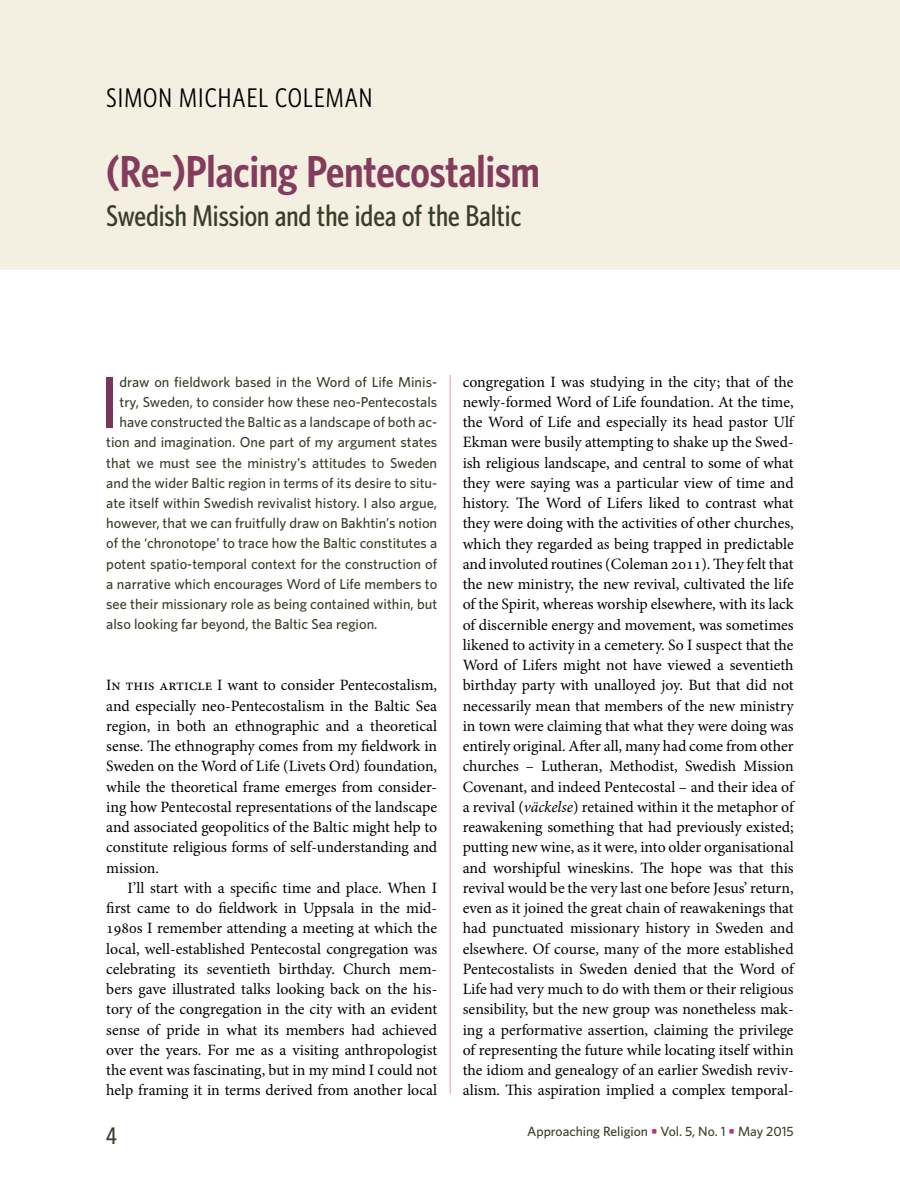
<style>
.page{position:relative;width:900px;height:1200px;background:#fff}
.page>*{position:absolute;margin:0;border:0;box-sizing:border-box;transform-origin:0 0}
.t1{font:500 72.45px "Whitney";color:#78365a}
.t2{font:600 45px "Whitney Condensed";color:#843c5d}
.t3{font:500 30px "Whitney Condensed";color:#393e29}
.t4{font:27px "Whitney Condensed";letter-spacing:.04em;color:#000}
.t5{font:500 24px "Whitney Condensed";color:#393e29}
.t6{font:15.75px/20.2px "Minion Pro";letter-spacing:-.01em;color:#000;text-align:justify}
.t7{font:500 14.4px "Whitney";color:#393e29}
.t8{font:500 13.5px "Whitney";color:#393e29}
.s1{font-style:italic}
.s2{font-weight:700;color:#c23272}
</style>
<div class="page">
<hr style="left:450px;top:375px;width:1px;height:719px;background:#e69cba">
<div style="left:0;top:0;width:900px;height:270px;background:#f3f0e1"></div>
<h3 class="t4" style="left:106px;top:81px;width:268px">SIMON MICHAEL COLEMAN</h3>
<h2 class="t2" style="left:106px;top:144px;width:435px">(Re-)Placing Pentecostalism</h2>
<h3 class="t3" style="left:106px;top:198px;width:417px">Swedish Mission and the idea of the Baltic</h3>
<h1 class="t1" style="left:100px;top:354px;width:21px">I</h1>
<p class="t7" style="left:120px;top:372px;width:319px">draw on fieldwork based in the Word of Life Minis-</p>
<p class="t7" style="left:120px;top:392px;width:319px">try, Sweden, to consider how these neo-Pentecostals</p>
<p class="t7" style="left:120px;top:412px;width:319px">have constructed the Baltic as a landscape of both ac-</p>
<p class="t7" style="left:106px;top:433px;width:332px">tion and imagination. One part of my argument states</p>
<p class="t7" style="left:106px;top:453px;width:332px">that we must see the ministry’s attitudes to Sweden</p>
<p class="t7" style="left:106px;top:473px;width:332px">and the wider Baltic region in terms of its desire to situ-</p>
<p class="t7" style="left:106px;top:493px;width:332px">ate itself within Swedish revivalist history. I also argue,</p>
<p class="t7" style="left:106px;top:514px;width:332px">however, that we can fruitfully draw on Bakhtin’s notion</p>
<p class="t7" style="left:106px;top:534px;width:332px">of the ‘chronotope’ to trace how the Baltic constitutes a</p>
<p class="t7" style="left:106px;top:554px;width:332px">potent spatio-temporal context for the construction of</p>
<p class="t7" style="left:106px;top:574px;width:332px">a narrative which encourages Word of Life members to</p>
<p class="t7" style="left:106px;top:595px;width:332px">see their missionary role as being contained within, but</p>
<p class="t7" style="left:106px;top:615px;width:273px">also looking far beyond, the Baltic Sea region.</p>
<p class="t6" style="left:106px;top:675px;width:332px">In this article I want to consider Pentecostalism, and especially neo-Pentecostalism in the Baltic Sea region, in both an ethnographic and a theoretical sense. The ethnography comes from my fieldwork in Sweden on the Word of Life (Livets Ord) foundation, while the theoretical frame emerges from consider&shy;ing how Pentecostal representations of the landscape and associated geopolitics of the Baltic might help to constitute religious forms of self-understanding and mission.</p>
<p class="t6" style="left:106px;top:878px;width:332px;text-indent:21px">I’ll start with a specific time and place. When I first came to do fieldwork in Uppsala in the mid-1980s I remember attending a meeting at which the local, well-established Pentecostal congregation was celebrating its seventieth birthday. Church mem&shy;bers gave illustrated talks looking back on the his&shy;tory of the congregation in the city with an evident sense of pride in what its members had achieved over the years. For me as a visiting anthropologist the event was fascinating, but in my mind I could not help framing it in terms derived from another local</p>
<p class="t6" style="left:463px;top:371px;width:332px">congregation I was studying in the city; that of the newly-formed Word of Life foundation. At the time, the Word of Life and especially its head pastor Ulf Ekman were busily attempting to shake up the Swed&shy;ish religious landscape, and central to some of what they were saying was a particular view of time and history. The Word of Lifers liked to contrast what they were doing with the activities of other churches, which they regarded as being trapped in predictable and involuted routines (Coleman 2011). They felt that the new ministry, the new revival, cultivated the life of the Spirit, whereas worship elsewhere, with its lack of discernible energy and movement, was sometimes likened to activity in a cemetery. So I suspect that the Word of Lifers might not have viewed a seventieth birthday party with unalloyed joy. But that did not necessarily mean that members of the new ministry in town were claiming that what they were doing was entirely original. After all, many had come from other churches – Lutheran, Methodist, Swedish Mission Covenant, and indeed Pentecostal – and their idea of a revival (<span class="s1">väckelse</span>) retained within it the metaphor of reawakening something that had previously existed; putting new wine, as it were, into older organisational and worshipful wineskins. The hope was that this revival would be the very last one before Jesus’ return, even as it joined the great chain of reawakenings that had punctuated missionary history in Sweden and elsewhere. Of course, many of the more established Pentecostalists in Sweden denied that the Word of Life had very much to do with them or their religious sensibility, but the new group was nonetheless mak&shy;ing a performative assertion, claiming the privilege of representing the future while locating itself within the idiom and genealogy of an earlier Swedish reviv&shy;alism. This aspiration implied a complex temporal-</p>
<h3 class="t5" style="left:106px;top:1121px;width:12px">4</h3>
<p class="t8" style="left:527px;top:1122px;width:268px">Approaching Religion <span class="s2">•</span> Vol. 5, No. 1 <span class="s2">•</span> May 2015</p>
</div>
